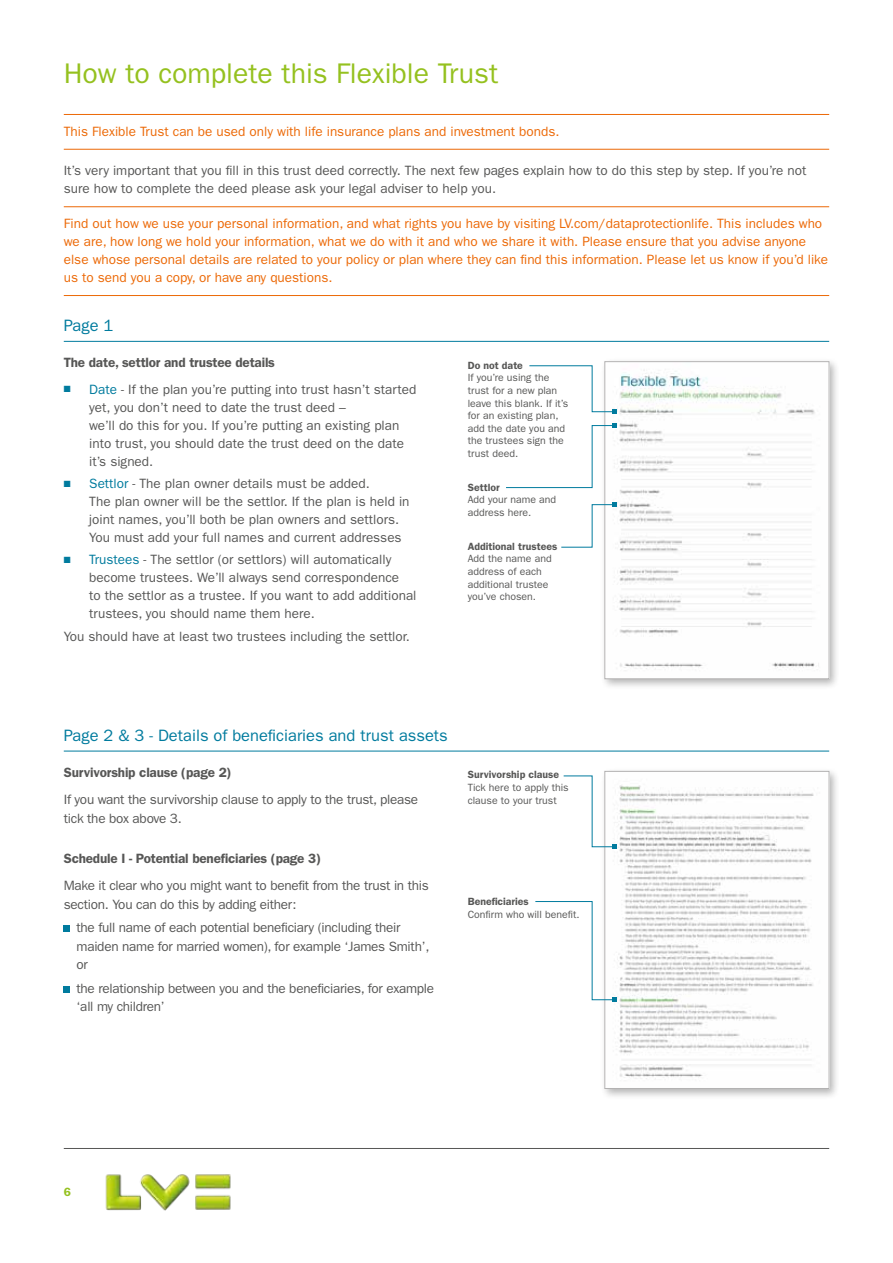
<style>
.page{position:relative;width:893px;height:1263px;background:#fff}
.page>*{position:absolute;margin:0;border:0;box-sizing:border-box;transform-origin:0 0}
.t1{font:28.5px "ITC Franklin Gothic Std";color:#95c11f}
.t2{font:16.5px "ITC Franklin Gothic Std";color:#007b9e}
.t3{font:13.5px/18px "ITC Franklin Gothic Std";color:#575756}
.t4{font:13.5px/18px "ITC Franklin Gothic Std";color:#ec6907}
.t5{font:13.5px/18.8px "ITC Franklin Gothic Std";letter-spacing:-.02em;color:#575756}
.t6{font:600 13.5px "ITC Franklin Gothic Std";letter-spacing:-.015em;color:#575756}
.t7{font:600 12px "ITC Franklin Gothic Std";color:#95c11f}
.t8{font:10.5px/12.6px "ITC Franklin Gothic Std";color:#575756}
.t9{font:600 10.5px "ITC Franklin Gothic Std";color:#575756}
.s1{color:#007b9e}
</style>
<div class="page">
<hr style="left:64px;top:114px;width:765px;height:1px;background:#ec6907">
<hr style="left:64px;top:149px;width:765px;height:1px;background:#ec6907">
<hr style="left:64px;top:206px;width:765px;height:1px;background:#ec6907">
<hr style="left:64px;top:295px;width:765px;height:1px;background:#ec6907">
<div style="left:64px;top:925px;width:6px;height:7px;background:#007b9e"></div>
<svg style="left:64px;top:986px;width:6px;height:6px"></svg>
<hr style="left:64px;top:341px;width:765px;height:1px;background:#007b9e">
<hr style="left:64px;top:751px;width:765px;height:1px;background:#007b9e">
<div style="left:600px;top:357px;width:240px;height:333px;background:#000;opacity:.3"></div>
<img style="left:607px;top:363px;width:220px;height:314px">
<div style="left:605px;top:361px;width:224px;height:318px;border:1px solid #b3b2b2"></div>
<div style="left:600px;top:767px;width:240px;height:332px;background:#000;opacity:.3"></div>
<img style="left:607px;top:773px;width:220px;height:314px">
<div style="left:605px;top:771px;width:224px;height:318px;border:1px solid #b3b2b2"></div>
<svg style="left:529px;top:365px;width:87px;height:49px"></svg>
<svg style="left:563px;top:775px;width:53px;height:74px"></svg>
<svg style="left:506px;top:424px;width:110px;height:64px"></svg>
<svg style="left:561px;top:503px;width:55px;height:44px"></svg>
<svg style="left:535px;top:901px;width:81px;height:101px"></svg>
<img style="left:105px;top:1174px;width:126px;height:37px">
<hr style="left:64px;top:1148px;width:765px;height:1px;background:#575756">
<h1 class="t1" style="left:64px;top:57px;width:436px">How to complete this Flexible Trust</h1>
<p class="t4" style="left:64px;top:123px;width:497px">This Flexible Trust can be used only with life insurance plans and investment bonds.</p>
<p class="t3" style="left:64px;top:162px;width:744px">It’s very important that you fill in this trust deed correctly. The next few pages explain how to do this step by step. If you’re not sure how to complete the deed please ask your legal adviser to help you.</p>
<p class="t4" style="left:64px;top:215px;width:766px">Find out how we use your personal information, and what rights you have by visiting LV.com/dataprotectionlife. This includes who we are, how long we hold your information, what we do with it and who we share it with. Please ensure that you advise anyone else whose personal details are related to your policy or plan where they can find this information. Please let us know if you’d like us to send you a copy, or have any questions.</p>
<p class="t2" style="left:64px;top:316px;width:51px">Page 1</p>
<p class="t6" style="left:64px;top:355px;width:213px">The date, settlor and trustee details</p>
<p class="t3" style="left:89px;top:380px;width:329px;text-indent:-26px"><span class="s1">■ Date</span> - If the plan you’re putting into trust hasn’t started yet, you don’t need to date the trust deed –<br>we’ll do this for you. If you’re putting an existing plan into trust, you should date the trust deed on the date it’s signed.</p>
<p class="t3" style="left:89px;top:474px;width:322px;text-indent:-26px"><span class="s1">■ Settlor</span> - The plan owner details must be added.<br>The plan owner will be the settlor. If the plan is held in joint names, you’ll both be plan owners and settlors.<br>You must add your full names and current addresses</p>
<p class="t3" style="left:89px;top:551px;width:329px;text-indent:-26px"><span class="s1">■ Trustees</span> - The settlor (or settlors) will automatically become trustees. We’ll always send correspondence<br>to the settlor as a trustee. If you want to add additional trustees, you should name them here.</p>
<p class="t3" style="left:64px;top:627px;width:348px">You should have at least two trustees including the settlor.</p>
<p class="t9" style="left:468px;top:359px;width:57px">Do not date</p>
<p class="t8" style="left:468px;top:371px;width:102px">If you’re using the trust for a new plan leave this blank. If it’s for an existing plan, add the date you and the trustees sign the trust deed.</p>
<p class="t9" style="left:468px;top:481px;width:33px">Settlor</p>
<p class="t8" style="left:468px;top:494px;width:90px">Add your name and address here.</p>
<p class="t9" style="left:468px;top:540px;width:91px">Additional trustees</p>
<p class="t8" style="left:468px;top:553px;width:85px">Add the name and address of each additional trustee you’ve chosen.</p>
<p class="t2" style="left:64px;top:726px;width:386px">Page 2 &amp; 3 - Details of beneficiaries and trust assets</p>
<p class="t6" style="left:64px;top:764px;width:169px">Survivorship clause (page 2)</p>
<p class="t5" style="left:64px;top:790px;width:356px">If you want the survivorship clause to apply to the trust, please tick the box above 3.</p>
<p class="t6" style="left:64px;top:850px;width:259px">Schedule I - Potential beneficiaries (page 3)</p>
<p class="t5" style="left:64px;top:876px;width:367px">Make it clear who you might want to benefit from the trust in this section. You can do this by adding either:</p>
<p class="t5" style="left:77px;top:918px;width:354px">the full name of each potential beneficiary (including their maiden name for married women), for example ‘James Smith’, or</p>
<p class="t5" style="left:77px;top:979px;width:359px">the relationship between you and the beneficiaries, for example ‘all my children’</p>
<p class="t9" style="left:468px;top:769px;width:93px">Survivorship clause</p>
<p class="t8" style="left:468px;top:781px;width:103px">Tick here to apply this clause to your trust</p>
<p class="t9" style="left:468px;top:895px;width:63px">Beneficiaries</p>
<p class="t8" style="left:468px;top:908px;width:113px">Confirm who will benefit.</p>
<p class="t7" style="left:64px;top:1185px;width:9px">6</p>
</div>
